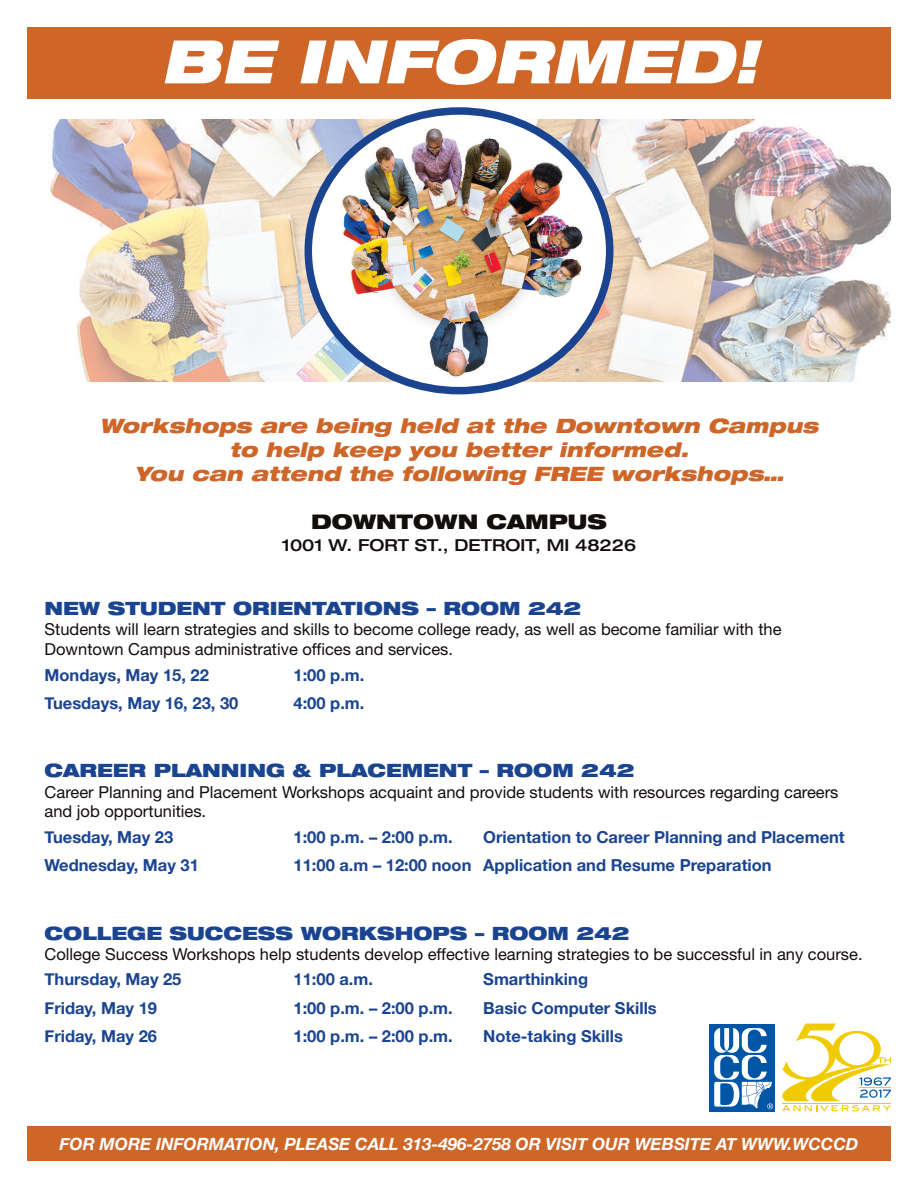
<style>
.page{position:relative;width:918px;height:1188px;background:#fff}
.page>*{position:absolute;margin:0;border:0;box-sizing:border-box;transform-origin:0 0}
.t1{font:italic 900 expanded 60px "Helvetica Neue";color:#fff}
.t2{font:900 expanded 20.25px "Helvetica Neue";color:#130d0c}
.t3{font:italic 900 expanded 19.8px/23.9px "Helvetica Neue";color:#ce6628;text-align:center}
.t4{font:900 expanded 18.3px "Helvetica Neue";color:#1b4490}
.t5{font:italic 700 16.8px "Helvetica Neue";color:#fff}
.t6{font:16.5px/19.8px "Helvetica Neue";color:#130d0c}
.t7{font:700 16.5px "Helvetica Neue";color:#1b4490}
.t8{font:500 expanded 16.5px "Helvetica Neue";color:#130d0c}
</style>
<div class="page">
<img style="left:50px;top:120px;width:841px;height:262px">
<div style="left:27px;top:27px;width:864px;height:71px;background:#ce6628"></div>
<img style="left:305px;top:107px;width:308px;height:287px">
<div style="left:27px;top:1126px;width:864px;height:35px;background:#ce6628"></div>
<div style="left:709px;top:1024px;width:66px;height:87px;background:#0155a5"></div>
<svg style="left:714px;top:1024px;width:177px;height:87px"></svg>
<h1 class="t1" style="left:161px;top:39px;width:598px">BE INFORMED!</h1>
<p class="t3" style="left:100px;top:416px;width:720px">Workshops are being held at the Downtown Campus to help keep you better informed.<br>You can attend the following FREE workshops…</p>
<p class="t2" style="left:311px;top:514px;width:297px">DOWNTOWN CAMPUS</p>
<p class="t8" style="left:282px;top:539px;width:356px">1001 W. FORT ST., DETROIT, MI 48226</p>
<p class="t4" style="left:45px;top:601px;width:538px">NEW STUDENT ORIENTATIONS – ROOM 242</p>
<p class="t6" style="left:45px;top:621px;width:739px">Students will learn strategies and skills to become college ready, as well as become familiar with the<br>Downtown Campus administrative offices and services.</p>
<p class="t7" style="left:45px;top:665px;width:166px">Mondays, May 15, 22</p>
<p class="t7" style="left:294px;top:665px;width:72px">1:00 p.m.</p>
<p class="t7" style="left:45px;top:693px;width:195px">Tuesdays, May 16, 23, 30</p>
<p class="t7" style="left:294px;top:693px;width:72px">4:00 p.m.</p>
<p class="t4" style="left:45px;top:764px;width:591px">CAREER PLANNING &amp; PLACEMENT – ROOM 242</p>
<p class="t6" style="left:45px;top:783px;width:796px">Career Planning and Placement Workshops acquaint and provide students with resources regarding careers and job opportunities.</p>
<p class="t7" style="left:45px;top:827px;width:130px">Tuesday, May 23</p>
<p class="t7" style="left:294px;top:827px;width:161px">1:00 p.m. – 2:00 p.m.</p>
<p class="t7" style="left:483px;top:827px;width:363px">Orientation to Career Planning and Placement</p>
<p class="t7" style="left:45px;top:855px;width:156px">Wednesday, May 31</p>
<p class="t7" style="left:294px;top:855px;width:480px">11:00 a.m – 12:00 noon Application and Resume Preparation</p>
<p class="t4" style="left:45px;top:926px;width:587px">COLLEGE SUCCESS WORKSHOPS – ROOM 242</p>
<p class="t6" style="left:45px;top:946px;width:820px">College Success Workshops help students develop effective learning strategies to be successful in any course.</p>
<p class="t7" style="left:45px;top:969px;width:138px">Thursday, May 25</p>
<p class="t7" style="left:294px;top:969px;width:81px">11:00 a.m.</p>
<p class="t7" style="left:483px;top:969px;width:106px">Smarthinking</p>
<p class="t7" style="left:45px;top:998px;width:114px">Friday, May 19</p>
<p class="t7" style="left:294px;top:998px;width:161px">1:00 p.m. – 2:00 p.m.</p>
<p class="t7" style="left:483px;top:998px;width:175px">Basic Computer Skills</p>
<p class="t7" style="left:45px;top:1026px;width:114px">Friday, May 26</p>
<p class="t7" style="left:294px;top:1026px;width:161px">1:00 p.m. – 2:00 p.m.</p>
<p class="t7" style="left:483px;top:1026px;width:141px">Note-taking Skills</p>
<p class="t5" style="left:60px;top:1133px;width:800px">FOR MORE INFORMATION, PLEASE CALL 313-496-2758 OR VISIT OUR WEBSITE AT WWW.WCCCD</p>
</div>
